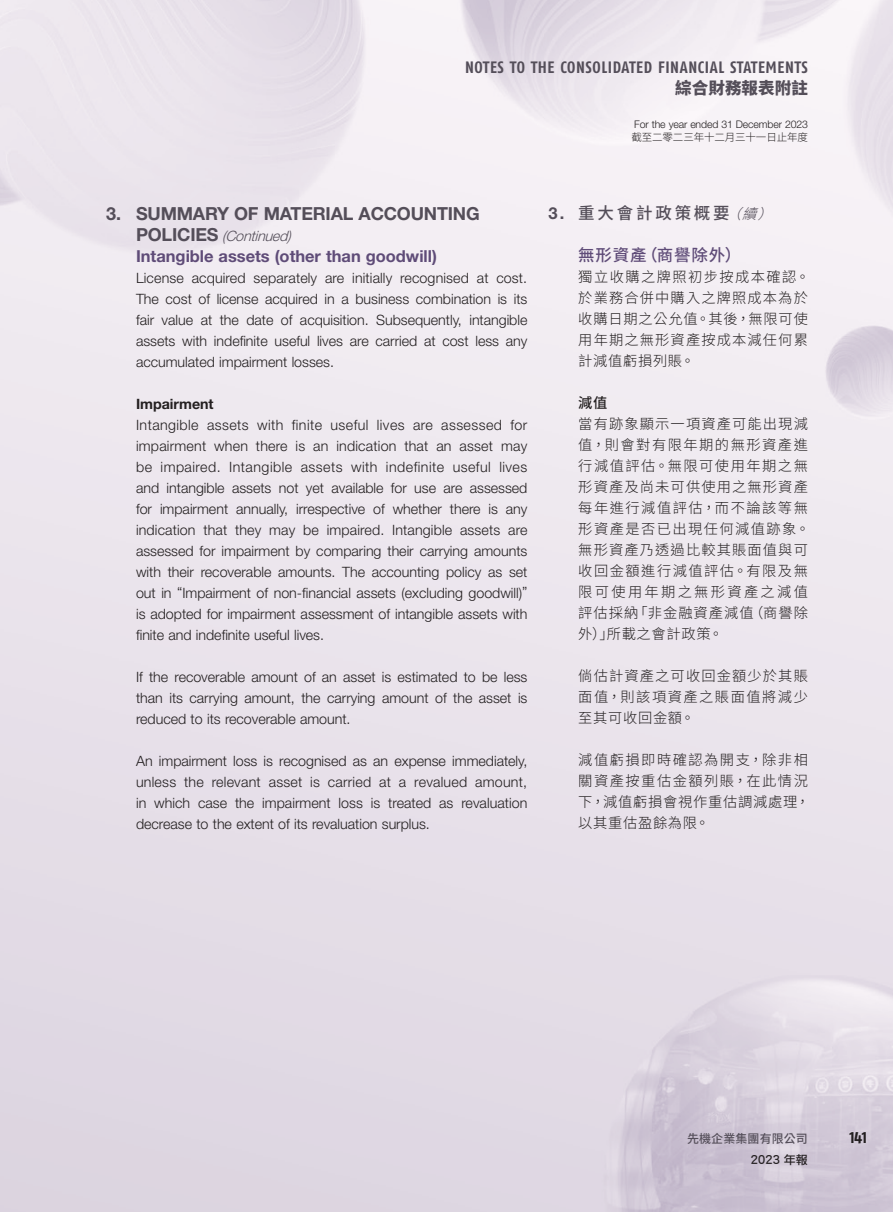
<style>
.page{position:relative;width:893px;height:1212px;background:#fff}
.page>*{position:absolute;margin:0;border:0;box-sizing:border-box;transform-origin:0 0}
.Heading_1{font:700 18px "Helvetica Neue LT Std";letter-spacing:-.01em;color:#544e59}
.t1{font:700 16.5px "Fago Co Lf";letter-spacing:.04em;color:#544e59}
.Heading_2{font:700 16.5px "Helvetica Neue LT Std";color:#5f4c78}
.C_Heading_1{font:500 16.5px "Source Han Sans TC";letter-spacing:.17em;color:#544e59}
.C_Heading_2{font:500 16.5px "Source Han Sans TC";letter-spacing:.05em;color:#5f4c78}
.t2{font:800 16.5px "Source Han Sans TC";letter-spacing:.005em;color:#544e59}
.t3{font:700 16.5px "Fago Co Lf";color:#231f20}
.Body_Text{font:300 14.25px/21px "Helvetica Neue LT Std";color:#231f20;text-align:justify}
.C_Body_Text{font:300 14.25px/21px "Source Han Sans TC";letter-spacing:.1em;color:#231f20}
.C_Body_Text-2{font:300 14.25px/21px "Source Han Sans TC";letter-spacing:.08em;color:#231f20}
.C_Body_Text-3{font:300 14.25px/21px "Source Han Sans TC";letter-spacing:.105em;color:#231f20}
.Heading_1-2{font:italic 300 14.25px "Helvetica Neue LT Std";color:#544e59}
.Heading_3{font:700 14.25px "Helvetica Neue LT Std";color:#231f20}
.C_Heading_3{font:500 14.25px "Source Han Sans TC";color:#231f20}
.t4{font:500 12px "Source Han Sans TC";letter-spacing:.01em;color:#544e59}
.t5{font:12px "Li Hei Pro";letter-spacing:-.035em;color:#231f20}
.t6{font:300 10.5px "Helvetica Neue LT Std";letter-spacing:-.01em;color:#231f20}
.t7{font:300 10.5px "Source Han Sans TC";letter-spacing:-.01em;color:#231f20}
.s1{font-weight:700;font-style:normal;font-size:18px}
.s2{font-family:"Helvetica Neue LT Std";font-weight:700}
.s3{font-weight:300;font-style:italic;font-size:14.25px}
</style>
<div class="page">
<p class="t1" style="left:465px;top:58px;width:344px">NOTES TO THE CONSOLIDATED FINANCIAL STATEMENTS</p>
<p class="t2" style="left:675px;top:79px;width:134px">綜合財務報表附註</p>
<p class="t6" style="left:634px;top:118px;width:175px">For the year ended 31 December 2023</p>
<p class="t7" style="left:631px;top:132px;width:178px">截至二零二三年十二月三十一日止年度</p>
<p class="Heading_1" style="left:106px;top:202px;width:375px">3. SUMMARY OF MATERIAL ACCOUNTING</p>
<p class="Heading_1-2" style="left:136px;top:227px;width:157px"><span class="s1">P O L I C I E S</span> (Continued)</p>
<p class="Heading_2" style="left:136px;top:246px;width:302px">Intangible assets (other than goodwill)</p>
<p class="Body_Text" style="left:136px;top:267px;width:393px">License acquired separately are initially recognised at cost.<br>The cost of license acquired in a business combination is its fair value at the date of acquisition. Subsequently, intangible assets with indefinite useful lives are carried at cost less any accumulated impairment losses.</p>
<p class="Heading_3" style="left:136px;top:395px;width:79px">Impairment</p>
<p class="Body_Text" style="left:136px;top:414px;width:393px">Intangible assets with finite useful lives are assessed for impairment when there is an indication that an asset may be impaired. Intangible assets with indefinite useful lives and intangible assets not yet available for use are assessed for impairment annually, irrespective of whether there is any indication that they may be impaired. Intangible assets are assessed for impairment by comparing their carrying amounts with their recoverable amounts. The accounting policy as set out in “Impairment of non-financial assets (excluding goodwill)” is adopted for impairment assessment of intangible assets with finite and indefinite useful lives.</p>
<p class="Body_Text" style="left:136px;top:666px;width:393px">If the recoverable amount of an asset is estimated to be less than its carrying amount, the carrying amount of the asset is reduced to its recoverable amount.</p>
<p class="Body_Text" style="left:136px;top:750px;width:393px">An impairment loss is recognised as an expense immediately, unless the relevant asset is carried at a revalued amount, in which case the impairment loss is treated as revaluation decrease to the extent of its revaluation surplus.</p>
<p class="C_Heading_1" style="left:549px;top:203px;width:236px"><span class="s2">3.</span> 重大會計政策概要<span class="s3">（續）</span></p>
<p class="C_Heading_2" style="left:578px;top:245px;width:164px">無形資產（商譽除外）</p>
<p class="C_Body_Text-2" style="left:578px;top:266px;width:233px">獨立收購之牌照初步按成本確認。於業務合併中購入之牌照成本為於收購日期之公允值。其後，無限可使用年期之無形資產按成本減任何累計減值虧損列賬。</p>
<p class="C_Heading_3" style="left:578px;top:394px;width:31px">減值</p>
<p class="C_Body_Text" style="left:578px;top:413px;width:233px">當有跡象顯示一項資產可能出現減值，則會對有限年期的無形資產進行減值評估。無限可使用年期之無形資產及尚未可供使用之無形資產每年進行減值評估，而不論該等無形資產是否已出現任何減值跡象。無形資產乃透過比較其賬面值與可收回金額進行減值評估。有限及無限可使用年期之無形資產之減值評估採納「非金融資產減值（商譽除外）」所載之會計政策。</p>
<p class="C_Body_Text-2" style="left:578px;top:665px;width:231px;text-align:justify">倘估計資產之可收回金額少於其賬面值，則該項資產之賬面值將減少至其可收回金額。</p>
<p class="C_Body_Text-3" style="left:578px;top:749px;width:233px">減值虧損即時確認為開支，除非相關資產按重估金額列賬，在此情況下，減值虧損會視作重估調減處理，以其重估盈餘為限。</p>
<p class="t4" style="left:687px;top:1132px;width:122px">先機企業集團有限公司</p>
<p class="t3" style="left:849px;top:1127px;width:19px">141</p>
<p class="t5" style="left:750px;top:1154px;width:59px">2023 年報</p>
</div>
